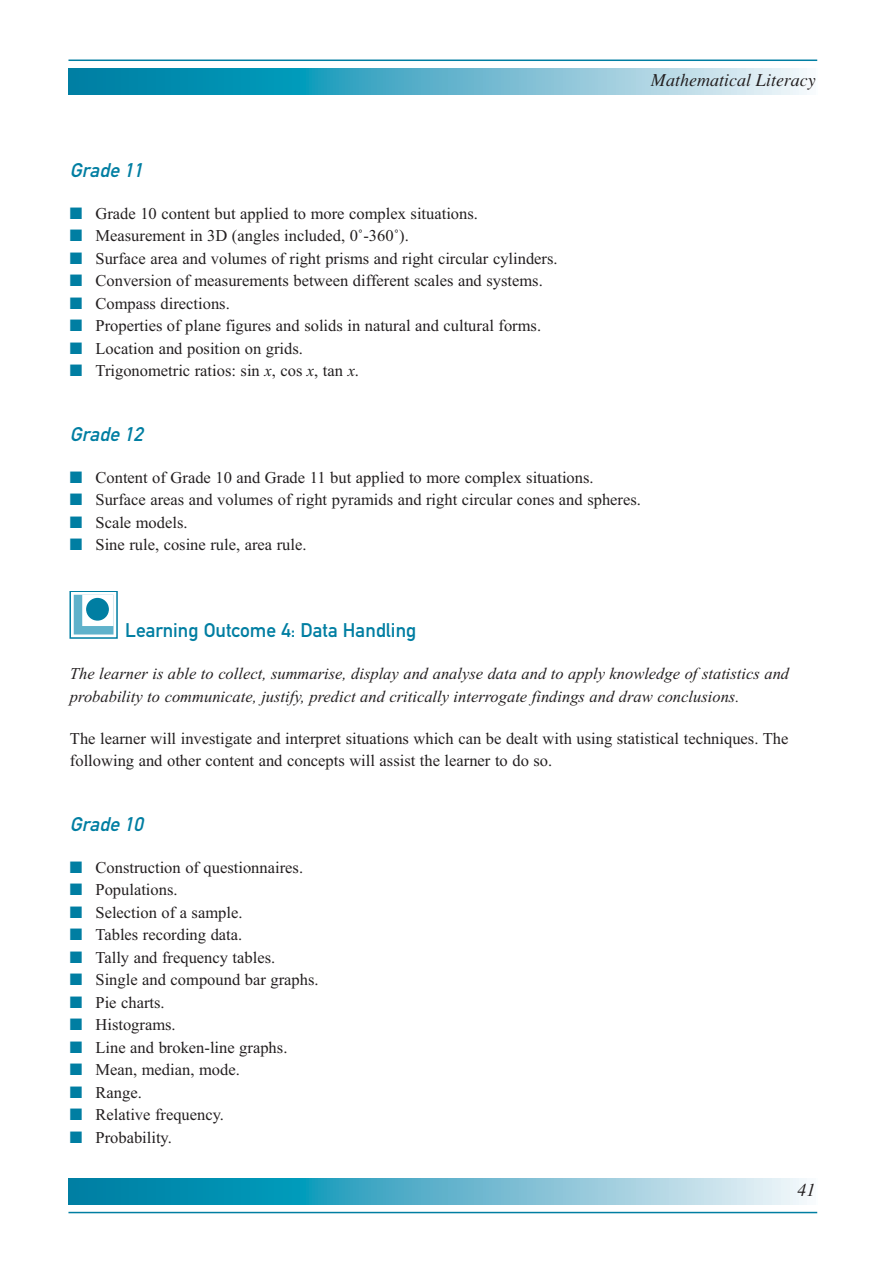
<style>
.page{position:relative;width:893px;height:1263px;background:#fff}
.page>*{position:absolute;margin:0;border:0;box-sizing:border-box;transform-origin:0 0}
.t1{font:19.5px "DIN Mittelschrift Alternate";color:#007ea2}
.t2{font:italic 19.5px "DIN Mittelschrift Alternate";color:#007ea2}
.t3{font:italic 18px "Times";color:#231f20}
.t4{font:16.5px/22.5px "Times New Roman";color:#231f20}
.t5{font:italic 16.5px/22.5px "Times New Roman";color:#231f20}
.s1{color:#007ea2}
.s2{font-style:italic}
</style>
<div class="page">
<hr style="left:68px;top:60px;width:749px;height:1px;background:#007ea2">
<svg style="left:68px;top:69px;width:739px;height:25px;background:#5eb3cb"></svg>
<hr style="left:68px;top:1212px;width:749px;height:1px;background:#007ea2">
<svg style="left:68px;top:1179px;width:739px;height:25px;background:#5eb3cb"></svg>
<div style="left:68px;top:591px;width:55px;height:50px;background:linear-gradient(to right,#fff,#fff)"></div>
<div style="left:69px;top:591px;width:49px;height:48px;border:2px solid #007ea2"></div>
<div style="left:74px;top:595px;width:39px;height:40px;background:#60b2cb;border:2px solid #60b2cb"></div>
<div style="left:82px;top:595px;width:31px;height:31px;background:#fff;border:2px solid #fff"></div>
<div style="left:86px;top:598px;width:23px;height:23px;background:#007ea2;border:2px solid #007ea2;border-radius:50%"></div>
<p class="t3" style="left:651px;top:73px;width:166px">Mathematical Literacy</p>
<p class="t2" style="left:70px;top:163px;width:78px">Grade 11</p>
<p class="t4" style="left:70px;top:204px;width:409px"><span class="s1">■</span> Grade 10 content but applied to more complex situations.</p>
<p class="t4" style="left:70px;top:226px;width:340px"><span class="s1">■</span> Measurement in 3D (angles included, 0˚-360˚).</p>
<p class="t4" style="left:70px;top:249px;width:489px"><span class="s1">■</span> Surface area and volumes of right prisms and right circular cylinders.</p>
<p class="t4" style="left:70px;top:271px;width:474px"><span class="s1">■</span> Conversion of measurements between different scales and systems.</p>
<p class="t4" style="left:70px;top:294px;width:161px"><span class="s1">■</span> Compass directions.</p>
<p class="t4" style="left:70px;top:316px;width:472px"><span class="s1">■</span> Properties of plane figures and solids in natural and cultural forms.</p>
<p class="t4" style="left:70px;top:339px;width:234px"><span class="s1">■</span> Location and position on grids.</p>
<p class="t4" style="left:70px;top:361px;width:290px"><span class="s1">■</span> Trigonometric ratios: sin <span class="s2">x</span>, cos <span class="s2">x</span>, tan <span class="s2">x</span>.</p>
<p class="t2" style="left:70px;top:427px;width:78px">Grade 12</p>
<p class="t4" style="left:70px;top:468px;width:525px"><span class="s1">■</span> Content of Grade 10 and Grade 11 but applied to more complex situations.</p>
<p class="t4" style="left:70px;top:490px;width:572px"><span class="s1">■</span> Surface areas and volumes of right pyramids and right circular cones and spheres.</p>
<p class="t4" style="left:70px;top:513px;width:119px"><span class="s1">■</span> Scale models.</p>
<p class="t4" style="left:70px;top:535px;width:238px"><span class="s1">■</span> Sine rule, cosine rule, area rule.</p>
<p class="t1" style="left:125px;top:624px;width:292px">Learning Outcome 4: Data Handling</p>
<p class="t5" style="left:70px;top:664px;width:720px">The learner is able to collect, summarise, display and analyse data and to apply knowledge of statistics and probability to communicate, justify, predict and critically interrogate findings and draw conclusions.</p>
<p class="t4" style="left:70px;top:729px;width:720px">The learner will investigate and interpret situations which can be dealt with using statistical techniques. The following and other content and concepts will assist the learner to do so.</p>
<p class="t2" style="left:70px;top:817px;width:78px">Grade 10</p>
<p class="t4" style="left:70px;top:858px;width:235px"><span class="s1">■</span> Construction of questionnaires.</p>
<p class="t4" style="left:70px;top:880px;width:109px"><span class="s1">■</span> Populations.</p>
<p class="t4" style="left:70px;top:903px;width:174px"><span class="s1">■</span> Selection of a sample.</p>
<p class="t4" style="left:70px;top:925px;width:174px"><span class="s1">■</span> Tables recording data.</p>
<p class="t4" style="left:70px;top:948px;width:207px"><span class="s1">■</span> Tally and frequency tables.</p>
<p class="t4" style="left:70px;top:970px;width:250px"><span class="s1">■</span> Single and compound bar graphs.</p>
<p class="t4" style="left:70px;top:993px;width:96px"><span class="s1">■</span> Pie charts.</p>
<p class="t4" style="left:70px;top:1015px;width:107px"><span class="s1">■</span> Histograms.</p>
<p class="t4" style="left:70px;top:1038px;width:219px"><span class="s1">■</span> Line and broken-line graphs.</p>
<p class="t4" style="left:70px;top:1060px;width:171px"><span class="s1">■</span> Mean, median, mode.</p>
<p class="t4" style="left:70px;top:1083px;width:73px"><span class="s1">■</span> Range.</p>
<p class="t4" style="left:70px;top:1105px;width:156px"><span class="s1">■</span> Relative frequency.</p>
<p class="t4" style="left:70px;top:1128px;width:103px"><span class="s1">■</span> Probability.</p>
<p class="t3" style="left:797px;top:1183px;width:19px">41</p>
</div>
